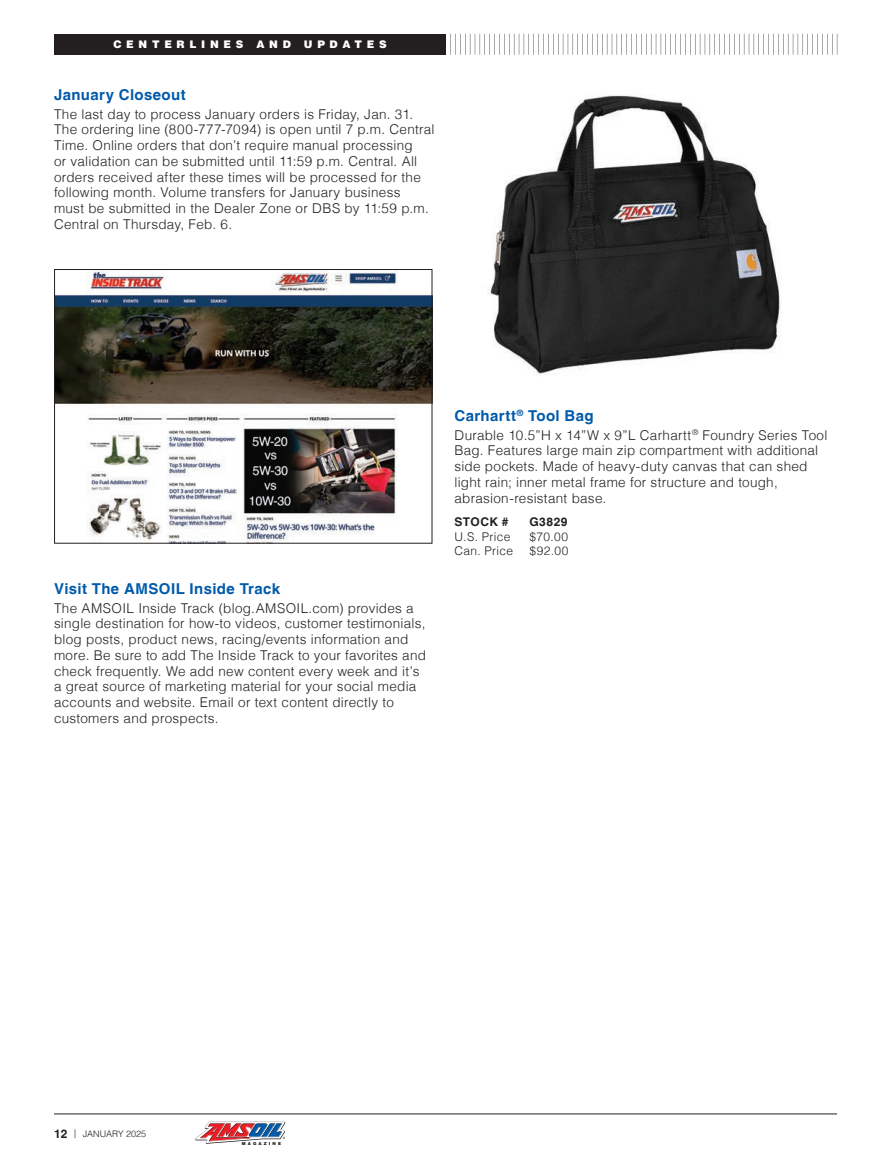
<style>
.page{position:relative;width:891px;height:1161px;background:#fff}
.page>*{position:absolute;margin:0;border:0;box-sizing:border-box;transform-origin:0 0}
.BlueSubhead{font:700 15px "Helvetica LT";letter-spacing:.025em;color:#015aaa}
.BodyCopy{font:300 13.5px/15.8px "Helvetica LT";letter-spacing:.02em;color:#231f20}
.t1{font:300 12px "Helvetica LT";letter-spacing:.025em;color:#231f20}
.t2{font:700 12px "Helvetica LT";letter-spacing:.04em;color:#231f20}
.t3{font:900 10.5px "Helvetica LT";letter-spacing:.45em;color:#fff}
.t4{font:300 9px "Helvetica LT";color:#231f20}
.t5{font:900 4.2px "Helvetica LT";letter-spacing:.5em;color:#231f20}
.s1{font-weight:700;font-size:12px}
</style>
<div class="page">
<hr style="left:54px;top:1114px;width:783px;height:1px;background:#231f20">
<svg style="left:195px;top:1121px;width:90px;height:23px"></svg>
<div style="left:54px;top:34px;width:392px;height:21px;background:#231f20"></div>
<svg style="left:450px;top:34px;width:387px;height:21px"></svg>
<img style="left:56px;top:271px;width:374px;height:271px">
<div style="left:54px;top:269px;width:378px;height:275px;border:1px solid #231f20"></div>
<img style="left:487px;top:95px;width:293px;height:281px">
<p class="t3" style="left:113px;top:37px;width:275px">CENTERLINES AND UPDATES</p>
<p class="BlueSubhead" style="left:54px;top:86px;width:133px">January Closeout</p>
<p class="BodyCopy" style="left:54px;top:106px;width:382px">The last day to process January orders is Friday, Jan. 31.<br>The ordering line (800-777-7094) is open until 7 p.m. Central Time. Online orders that don’t require manual processing<br>or validation can be submitted until 11:59 p.m. Central. All orders received after these times will be processed for the following month. Volume transfers for January business<br>must be submitted in the Dealer Zone or DBS by 11:59 p.m.<br>Central on Thursday, Feb. 6.</p>
<p class="BlueSubhead" style="left:54px;top:579px;width:228px">Visit The AMSOIL Inside Track</p>
<p class="BodyCopy" style="left:54px;top:600px;width:374px">The AMSOIL Inside Track (blog.AMSOIL.com) provides a single destination for how-to videos, customer testimonials, blog posts, product news, racing/events information and more. Be sure to add The Inside Track to your favorites and check frequently. We add new content every week and it’s a great source of marketing material for your social media accounts and website. Email or text content directly to customers and prospects.</p>
<p class="BlueSubhead" style="left:454px;top:407px;width:141px">Carhartt<sup>®</sup> Tool Bag</p>
<p class="BodyCopy" style="left:454px;top:427px;width:374px">Durable 10.5”H x 14”W x 9”L Carhartt<sup>®</sup> Foundry Series Tool Bag. Features large main zip compartment with additional side pockets. Made of heavy-duty canvas that can shed light rain; inner metal frame for structure and tough, abrasion-resistant base.</p>
<p class="t2" style="left:454px;top:515px;width:56px">STOCK #</p>
<p class="t2" style="left:530px;top:515px;width:40px">G3829</p>
<p class="t1" style="left:454px;top:529px;width:57px">U.S. Price</p>
<p class="t1" style="left:530px;top:529px;width:40px">$70.00</p>
<p class="t1" style="left:454px;top:543px;width:60px">Can. Price</p>
<p class="t1" style="left:530px;top:543px;width:41px">$92.00</p>
<p class="t4" style="left:54px;top:1128px;width:94px"><span class="s1">12</span> | JANUARY 2025</p>
<p class="t5" style="left:242px;top:1141px;width:41px">MAGAZINE</p>
</div>
